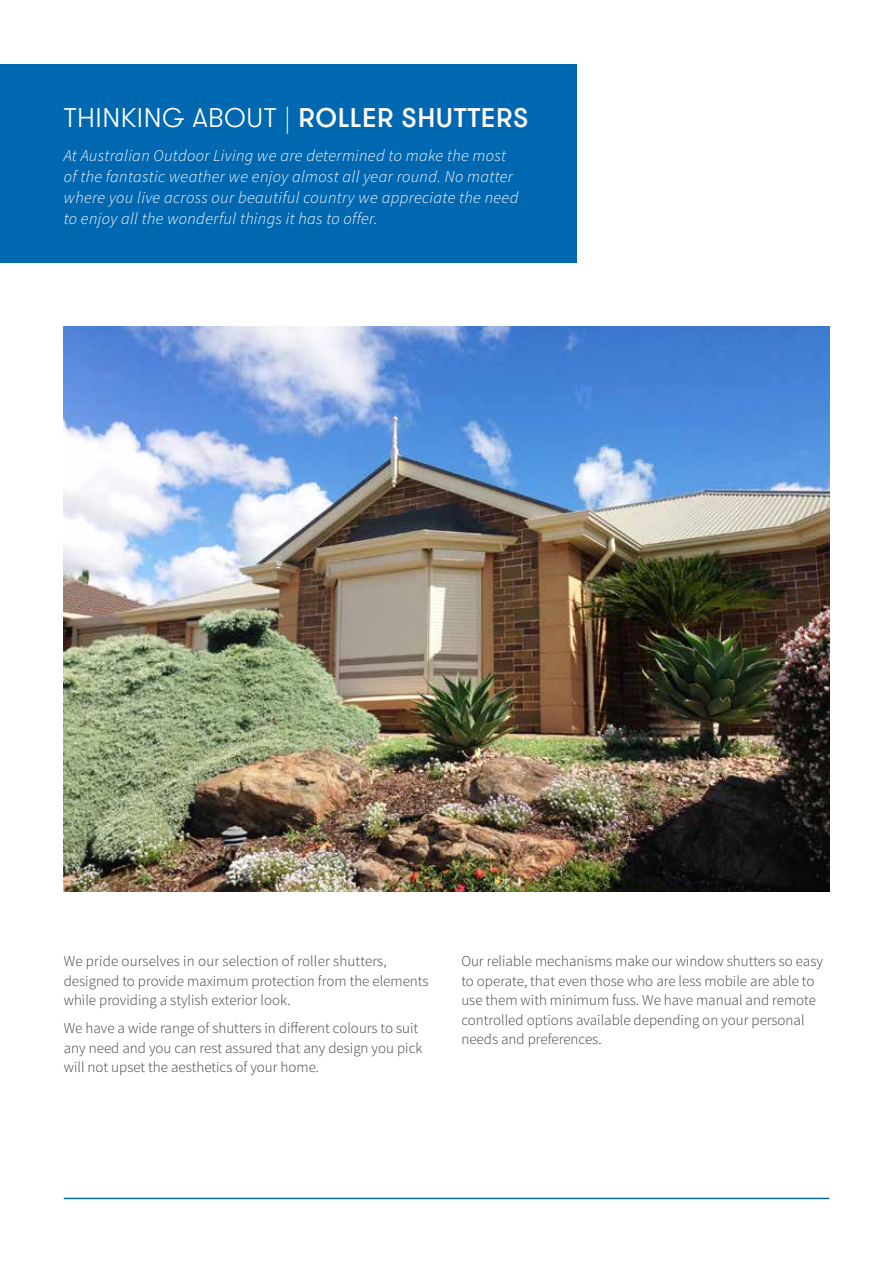
<style>
.page{position:relative;width:893px;height:1263px;background:#fff}
.page>*{position:absolute;margin:0;border:0;box-sizing:border-box;transform-origin:0 0}
.t1{font:500 27px "GT Walsheim Pro Trial";letter-spacing:.02em;color:#fff}
.t2{font:italic 300 16.5px/21px "Source Sans Pro";letter-spacing:.02em;color:#fff}
.t3{font:300 15px/19.5px "Source Sans Pro";color:#414042}
.s1{font-weight:300}
.s2{font-family:"Source Sans Pro";font-weight:300}
</style>
<div class="page">
<hr style="left:64px;top:1198px;width:765px;height:1px;background:#0067b1">
<div style="left:0;top:64px;width:577px;height:198px;background:#0067b1"></div>
<img style="left:64px;top:326px;width:765px;height:565px">
<h1 class="t1" style="left:64px;top:102px;width:466px"><span class="s1">THINKING ABOUT</span> <span class="s2">|</span> ROLLER SHUTTERS</h1>
<p class="t2" style="left:64px;top:146px;width:456px">At Australian Outdoor Living we are determined to make the most of the fantastic weather we enjoy almost all year round. No matter where you live across our beautiful country we appreciate the need to enjoy all the wonderful things it has to offer.</p>
<p class="t3" style="left:64px;top:953px;width:366px">We pride ourselves in our selection of roller shutters, designed to provide maximum protection from the elements while providing a stylish exterior look.</p>
<p class="t3" style="left:64px;top:1020px;width:360px">We have a wide range of shutters in different colours to suit any need and you can rest assured that any design you pick will not upset the aesthetics of your home.</p>
<p class="t3" style="left:461px;top:953px;width:363px">Our reliable mechanisms make our window shutters so easy to operate, that even those who are less mobile are able to use them with minimum fuss. We have manual and remote controlled options available depending on your personal needs and preferences.</p>
</div>
